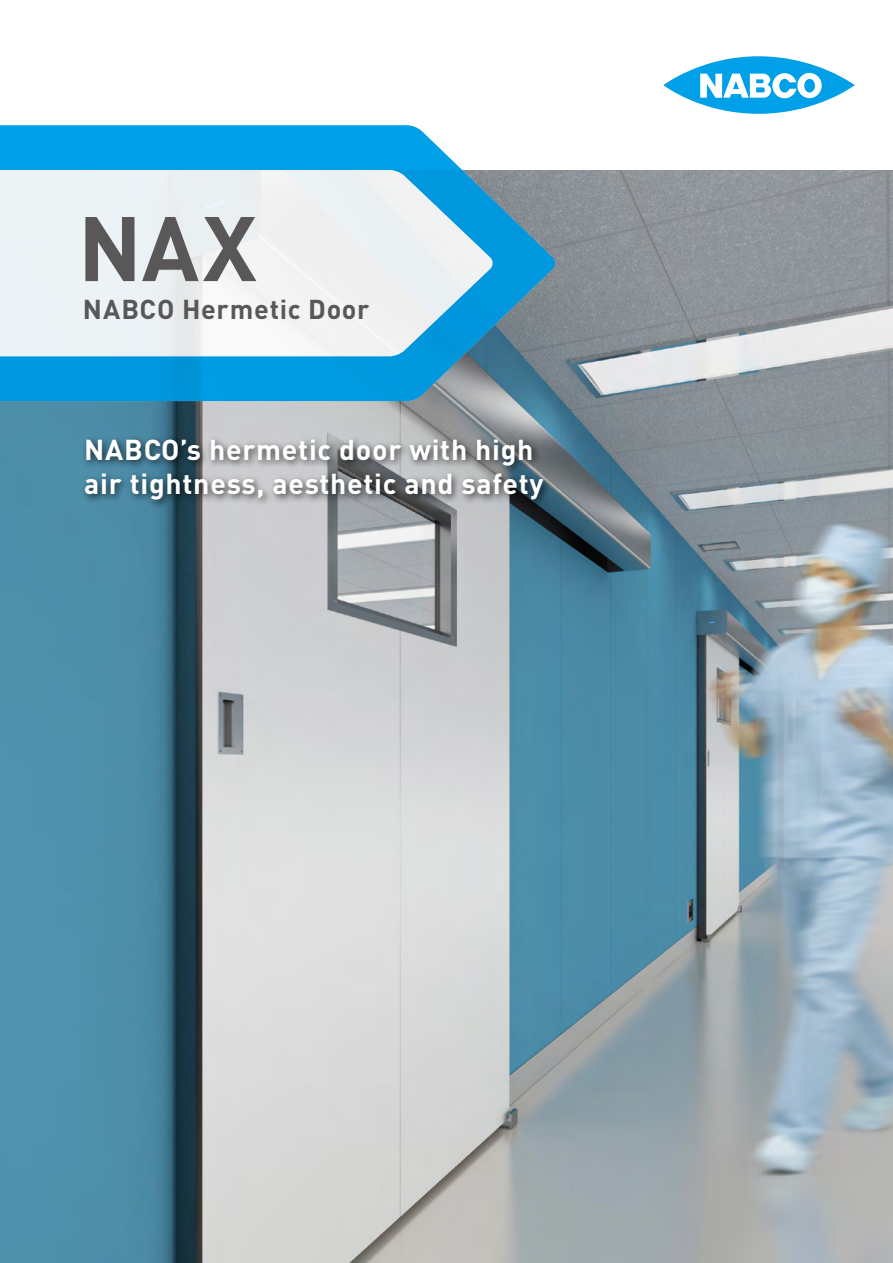
<style>
.page{position:relative;width:893px;height:1263px;background:#fff}
.page>*{position:absolute;margin:0;border:0;box-sizing:border-box;transform-origin:0 0}
.t1{font:700 90px "DIN Pro";color:#595757}
.t2{font:700 28.5px/34.2px "DIN Pro";letter-spacing:.025em;color:#fff}
.t3{font:700 27px "DIN Pro";letter-spacing:.025em;color:#595757}
</style>
<div class="page">
<hr style="left:0;top:0;width:1px;height:986px;background:#dff2fc">
<hr style="left:0;top:0;width:1px;height:89px;background:#00a0e9">
<img style="left:0;top:170px;width:893px;height:1093px">
<svg style="left:0;top:125px;width:555px;height:276px;background:#2da0d4"></svg>
<svg style="left:0;top:170px;width:492px;height:186px;fill:#ecf2f3"></svg>
<svg style="left:663px;top:56px;width:192px;height:58px"></svg>
<img style="left:76px;top:427px;width:481px;height:86px">
<h1 class="t1" style="left:78px;top:187px;width:180px">NAX</h1>
<p class="t3" style="left:83px;top:290px;width:288px">NABCO Hermetic Door</p>
<p class="t2" style="left:84px;top:431px;width:461px">NABCO’s hermetic door with high air tightness, aesthetic and safety</p>
</div>
